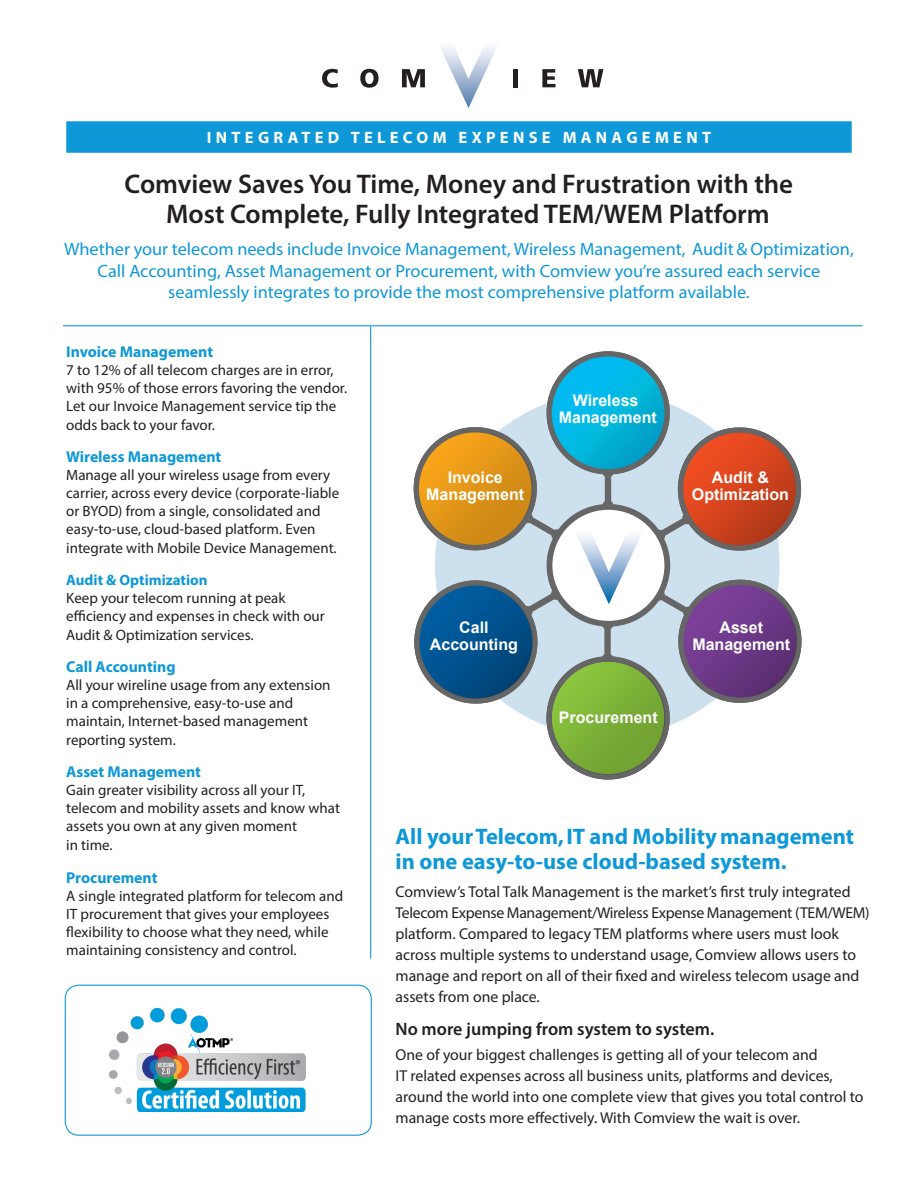
<style>
.page{position:relative;width:918px;height:1188px;background:#fff}
.page>*{position:absolute;margin:0;border:0;box-sizing:border-box;transform-origin:0 0}
.Main_Text_Bullets{font:600 27px/30px "Myriad Pro";color:#231f20}
.Main_Head{font:700 22.5px/25.5px "Myriad Pro";color:#0e98d7}
.Main_Subhead{font:600 18px "Myriad Pro";color:#231f20}
.Main_Text_Bullets-2{font:17.85px/21.5px "Myriad Pro";color:#0e98d7;text-align:center}
.t1{font:700 16.5px "Myriad Pro";letter-spacing:.26em;color:#fff}
.t2{font:700 16.05px/17px "Arial";color:#fff;text-align:center}
.Main_Text{font:15.75px/21px "Myriad Pro";color:#231f20}
.Main_Text_Bullets-3{font:700 15.75px "Myriad Pro";color:#0e98d7}
.Sidebar_Bullet_Block{font:700 15.75px "Myriad Pro";color:#0e98d7}
.Main_Text_Bullets-4{font:15px/18.3px "Myriad Pro";color:#231f20}
.Sidebar_Bullet_Block-2{font:15px/18px "Myriad Pro";color:#231f20}
.s1{font-weight:700;color:#0e98d7}
</style>
<div class="page">
<div style="left:65px;top:985px;width:307px;height:151px;border:1px solid #0e98d7;border-radius:14px"></div>
<svg style="left:441px;top:47px;width:55px;height:61px"></svg>
<svg style="left:322px;top:69px;width:16px;height:19px"></svg>
<svg style="left:360px;top:69px;width:19px;height:19px"></svg>
<svg style="left:402px;top:69px;width:23px;height:18px"></svg>
<div style="left:513px;top:69px;width:5px;height:18px;background:#231f20"></div>
<svg style="left:542px;top:69px;width:13px;height:18px"></svg>
<svg style="left:578px;top:69px;width:25px;height:18px"></svg>
<svg style="left:435px;top:392px;width:345px;height:345px;background:#c6d7e4"></svg>
<div style="left:549px;top:659px;width:118px;height:118px;background:#666;border-radius:50%"></div>
<div style="left:546px;top:656px;width:124px;height:124px;border:5px solid #666;border-radius:50%"></div>
<div style="left:547px;top:351px;width:123px;height:123px;border:5px solid #666;border-radius:50%"></div>
<svg style="left:550px;top:660px;width:115px;height:115px;background:#7aae38"></svg>
<svg style="left:551px;top:355px;width:115px;height:115px;background:#03b1db"></svg>
<svg style="left:602px;top:473px;width:12px;height:5px"></svg>
<svg style="left:602px;top:500px;width:11px;height:4px"></svg>
<div style="left:605px;top:476px;width:6px;height:27px;background:#666"></div>
<svg style="left:413px;top:421px;width:150px;height:135px;background:#ceae74"></svg>
<svg style="left:414px;top:575px;width:148px;height:142px;background:#6491af"></svg>
<svg style="left:602px;top:653px;width:11px;height:5px"></svg>
<svg style="left:602px;top:627px;width:11px;height:3px"></svg>
<div style="left:604px;top:628px;width:7px;height:28px;background:#666"></div>
<svg style="left:653px;top:574px;width:149px;height:135px;background:#947fa9"></svg>
<svg style="left:653px;top:414px;width:149px;height:150px;background:#c98f81"></svg>
<div style="left:550px;top:507px;width:117px;height:117px;background:#fff;border-radius:50%"></div>
<div style="left:547px;top:504px;width:123px;height:123px;border:6px solid #666;border-radius:50%"></div>
<svg style="left:577px;top:535px;width:63px;height:69px"></svg>
<div style="left:66px;top:121px;width:786px;height:32px;background:#0e98d7"></div>
<hr style="left:63px;top:325px;width:799px;height:1px;background:#0e98d7">
<hr style="left:370px;top:326px;width:1px;height:632px;background:#0e98d7">
<img style="left:110px;top:1009px;width:195px;height:103px">
<p class="t1" style="left:207px;top:127px;width:506px">INTEGRATED TELECOM EXPENSE MANAGEMENT</p>
<p class="Main_Text_Bullets" style="left:166px;top:168px;width:629px;text-indent:-41px">Comview Saves You Time, Money and Frustration with the<br>Most Complete, Fully Integrated TEM/WEM Platform</p>
<p class="Main_Text_Bullets-2" style="left:64px;top:238px;width:791px">Whether your telecom needs include Invoice Management, Wireless Management, Audit &amp; Optimization,<br>Call Accounting, Asset Management or Procurement, with Comview you’re assured each service seamlessly integrates to provide the most comprehensive platform available.</p>
<p class="Main_Text_Bullets-3" style="left:66px;top:342px;width:148px">Invoice Management</p>
<p class="Main_Text_Bullets-4" style="left:66px;top:361px;width:282px">7 to 12% of all telecom charges are in error, with 95% of those errors favoring the vendor.<br>Let our Invoice Management service tip the odds back to your favor.</p>
<p class="Main_Text_Bullets-3" style="left:66px;top:447px;width:157px">Wireless Management</p>
<p class="Main_Text_Bullets-4" style="left:66px;top:466px;width:275px">Manage all your wireless usage from every carrier, across every device (corporate-liable or BYOD) from a single, consolidated and easy-to-use, cloud-based platform. Even integrate with Mobile Device Management.</p>
<p class="Main_Text_Bullets-4" style="left:66px;top:570px;width:260px"><span class="s1">Audit &amp; Optimization<br></span>Keep your telecom running at peak efficiency and expenses in check with our<br>Audit &amp; Optimization services.</p>
<p class="Main_Text_Bullets-3" style="left:66px;top:657px;width:111px">Call Accounting</p>
<p class="Main_Text_Bullets-4" style="left:66px;top:676px;width:266px">All your wireline usage from any extension in a comprehensive, easy-to-use and maintain, Internet-based management reporting system.</p>
<p class="Main_Text_Bullets-3" style="left:66px;top:762px;width:136px">Asset Management</p>
<p class="Main_Text_Bullets-4" style="left:66px;top:781px;width:275px">Gain greater visibility across all your IT, telecom and mobility assets and know what assets you own at any given moment<br>in time.</p>
<p class="Sidebar_Bullet_Block" style="left:66px;top:867px;width:93px">Procurement</p>
<p class="Sidebar_Bullet_Block-2" style="left:66px;top:887px;width:279px">A single integrated platform for telecom and IT procurement that gives your employees flexibility to choose what they need, while maintaining consistency and control.</p>
<p class="t2" style="left:426px;top:469px;width:99px">Invoice<br>Management</p>
<p class="t2" style="left:559px;top:392px;width:99px">Wireless<br>Management</p>
<p class="t2" style="left:692px;top:469px;width:99px">Audit &amp;<br>Optimization</p>
<p class="t2" style="left:430px;top:620px;width:90px">Call<br>Accounting</p>
<p class="t2" style="left:559px;top:710px;width:100px">Procurement</p>
<p class="t2" style="left:692px;top:620px;width:99px">Asset<br>Management</p>
<p class="Main_Head" style="left:396px;top:823px;width:460px">All your Telecom, IT and Mobility management in one easy-to-use cloud-based system.</p>
<p class="Main_Text" style="left:396px;top:881px;width:476px">Comview’s Total Talk Management is the market’s first truly integrated Telecom Expense Management/Wireless Expense Management (TEM/WEM) platform. Compared to legacy TEM platforms where users must look across multiple systems to understand usage, Comview allows users to manage and report on all of their fixed and wireless telecom usage and assets from one place.</p>
<p class="Main_Subhead" style="left:396px;top:1017px;width:320px">No more jumping from system to system.</p>
<p class="Main_Text" style="left:396px;top:1044px;width:469px">One of your biggest challenges is getting all of your telecom and<br>IT related expenses across all business units, platforms and devices, around the world into one complete view that gives you total control to manage costs more effectively. With Comview the wait is over.</p>
</div>
